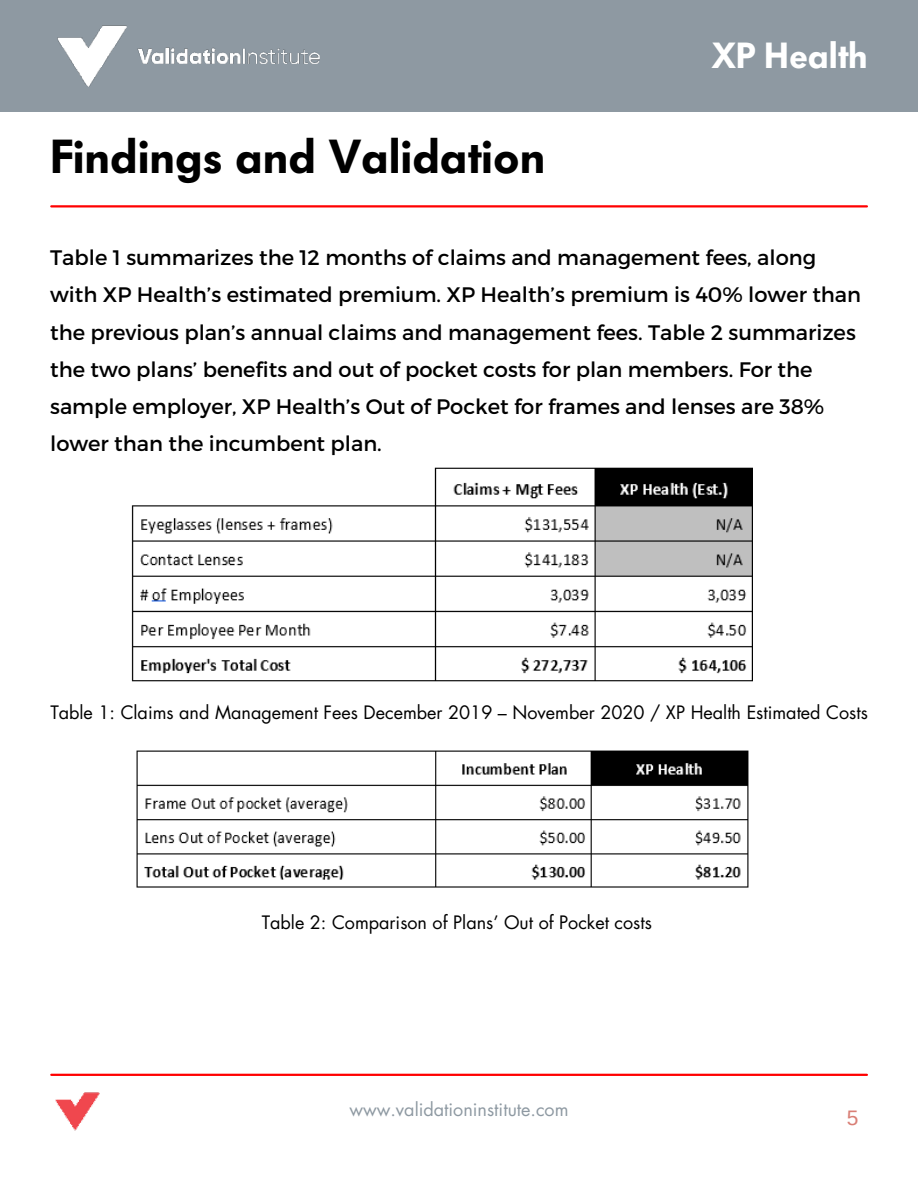
<style>
.page{position:relative;width:918px;height:1188px;background:#fff}
.page>*{position:absolute;margin:0;border:0;box-sizing:border-box;transform-origin:0 0}
.t1{font:600 47.25px "Futura BQ";color:#000}
.t2{font:600 36px "Futura BQ";color:#fff}
.t3{font:21px/37.2px "Montserrat";color:#000}
.t4{font:21px "Arimo";color:#d97f76}
.t5{font:18px "Futura LT";color:#000}
.t6{font:18px "Futura LT";color:#8e99a2}
</style>
<div class="page">
<div style="left:0;top:0;width:918px;height:111px;background:#8e99a2"></div>
<img style="left:57px;top:25px;width:263px;height:62px">
<hr style="left:51px;top:1074px;width:816px;height:2px;background:#f00">
<img style="left:55px;top:1092px;width:45px;height:39px">
<hr style="left:51px;top:205px;width:816px;height:2px;background:#f00">
<img style="left:131px;top:467px;width:622px;height:215px">
<img style="left:136px;top:750px;width:613px;height:138px">
<h1 class="t1" style="left:50px;top:129px;width:497px">Findings and Validation</h1>
<h2 class="t2" style="left:712px;top:35px;width:158px">XP Health</h2>
<p class="t3" style="left:50px;top:239px;width:813px">Table 1 summarizes the 12 months of claims and management fees, along with XP Health’s estimated premium. XP Health’s premium is 40% lower than the previous plan’s annual claims and management fees. Table 2 summarizes the two plans’ benefits and out of pocket costs for plan members. For the sample employer, XP Health’s Out of Pocket for frames and lenses are 38% lower than the incumbent plan.</p>
<p class="t5" style="left:50px;top:701px;width:819px">Table 1: Claims and Management Fees December 2019 – November 2020 / XP Health Estimated Costs</p>
<p class="t5" style="left:262px;top:911px;width:392px">Table 2: Comparison of Plans’ Out of Pocket costs</p>
<p class="t6" style="left:349px;top:1098px;width:221px">www.validationinstitute.com</p>
<p class="t4" style="left:847px;top:1105px;width:13px">5</p>
</div>
